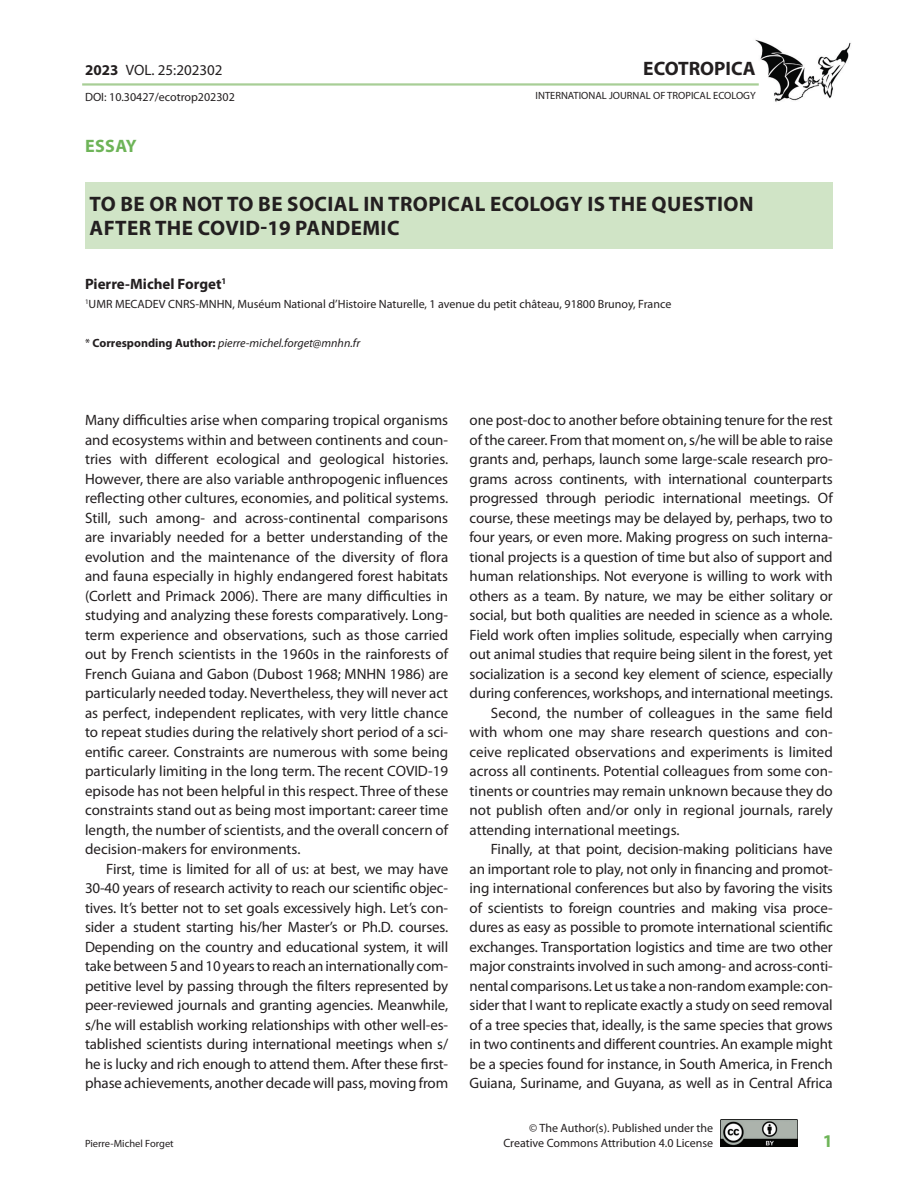
<style>
.page{position:relative;width:918px;height:1188px;background:#fff}
.page>*{position:absolute;margin:0;border:0;box-sizing:border-box;transform-origin:0 0}
.t1{font:700 21px/24px "Myriad Pro";letter-spacing:.02em;color:#231f20}
.t2{font:700 19.5px "Myriad Pro";color:#231f20}
.t3{font:700 18px "Myriad Pro";letter-spacing:.02em;color:#6eb458}
.t4{font:15px/19.5px "Myriad Pro";letter-spacing:-.01em;color:#231f20;text-align:justify}
.t5{font:700 15px "Myriad Pro";color:#231f20}
.t6{font:12px/14.4px "Myriad Pro";color:#231f20;text-align:right}
.t7{font:italic 12px "Myriad Pro";color:#231f20}
.t8{font:10.5px "Myriad Pro";color:#231f20}
.s1{font-weight:700}
.s2{font-style:normal}
.s3{font-weight:700;font-style:normal}
</style>
<div class="page">
<img style="left:755px;top:39px;width:96px;height:63px">
<hr style="left:82px;top:83px;width:677px;height:3px;background:#a8ce96">
<img style="left:720px;top:1120px;width:77px;height:27px">
<div style="left:85px;top:182px;width:748px;height:67px;background:#d0e4c6"></div>
<p class="t4" style="left:85px;top:60px;width:139px"><span class="s1">2023</span> VOL. 25:202302</p>
<p class="t6" style="left:85px;top:89px;width:151px">DOI: 10.30427/ecotrop202302</p>
<p class="t3" style="left:85px;top:135px;width:53px">ESSAY</p>
<h2 class="t2" style="left:643px;top:55px;width:114px">ECOTROPICA</h2>
<p class="t8" style="left:536px;top:89px;width:222px">INTERNATIONAL JOURNAL OF TROPICAL ECOLOGY</p>
<h1 class="t1" style="left:90px;top:191px;width:666px">TO BE OR NOT TO BE SOCIAL IN TROPICAL ECOLOGY IS THE QUESTION<br>AFTER THE COVID-19 PANDEMIC</h1>
<p class="t5" style="left:85px;top:274px;width:143px">Pierre-Michel Forget<sup>1</sup></p>
<p class="t6" style="left:85px;top:297px;width:588px"><sup>1</sup>UMR MECADEV CNRS-MNHN, Muséum National d’Histoire Naturelle, 1 avenue du petit château, 91800 Brunoy, France</p>
<p class="t7" style="left:85px;top:336px;width:277px"><span class="s2">*</span> <span class="s3">Corresponding Author:</span> pierre-michel.forget@mnhn.fr</p>
<p class="t4" style="left:85px;top:410px;width:365px">Many difficulties arise when comparing tropical organisms and ecosystems within and between continents and coun&shy;tries with different ecological and geological histories.<br>However, there are also variable anthropogenic influences reflecting other cultures, economies, and political systems.<br>Still, such among- and across-continental comparisons are invariably needed for a better understanding of the evolution and the maintenance of the diversity of flora and fauna especially in highly endangered forest habitats (Corlett and Primack 2006). There are many difficulties in studying and analyzing these forests comparatively. Long&shy;term experience and observations, such as those carried out by French scientists in the 1960s in the rainforests of French Guiana and Gabon (Dubost 1968; MNHN 1986) are particularly needed today. Nevertheless, they will never act as perfect, independent replicates, with very little chance to repeat studies during the relatively short period of a sci&shy;entific career. Constraints are numerous with some being particularly limiting in the long term. The recent COVID-19 episode has not been helpful in this respect. Three of these constraints stand out as being most important: career time length, the number of scientists, and the overall concern of decision-makers for environments.</p>
<p class="t4" style="left:85px;top:859px;width:365px;text-indent:21px">First, time is limited for all of us: at best, we may have 30-40 years of research activity to reach our scientific objec&shy;tives. It’s better not to set goals excessively high. Let’s con&shy;sider a student starting his/her Master’s or Ph.D. courses.<br>Depending on the country and educational system, it will take between 5 and 10 years to reach an internationally com&shy;petitive level by passing through the filters represented by peer-reviewed journals and granting agencies. Meanwhile, s/he will establish working relationships with other well-es&shy;tablished scientists during international meetings when s/ he is lucky and rich enough to attend them. After these first&shy;phase achievements, another decade will pass, moving from</p>
<p class="t8" style="left:85px;top:1137px;width:90px">Pierre-Michel Forget</p>
<p class="t4" style="left:470px;top:410px;width:365px">one post-doc to another before obtaining tenure for the rest</p>
<p class="t4" style="left:470px;top:430px;width:365px">of the career. From that moment on, s/he will be able to raise</p>
<p class="t4" style="left:470px;top:449px;width:365px">grants and, perhaps, launch some large-scale research pro-</p>
<p class="t4" style="left:470px;top:469px;width:365px">grams across continents, with international counterparts</p>
<p class="t4" style="left:470px;top:488px;width:365px">progressed through periodic international meetings. Of</p>
<p class="t4" style="left:470px;top:508px;width:365px">course, these meetings may be delayed by, perhaps, two to</p>
<p class="t4" style="left:470px;top:527px;width:365px">four years, or even more. Making progress on such interna-</p>
<p class="t4" style="left:470px;top:547px;width:365px">tional projects is a question of time but also of support and</p>
<p class="t4" style="left:470px;top:566px;width:365px">human relationships. Not everyone is willing to work with</p>
<p class="t4" style="left:470px;top:586px;width:365px">others as a team. By nature, we may be either solitary or</p>
<p class="t4" style="left:470px;top:605px;width:365px">social, but both qualities are needed in science as a whole.</p>
<p class="t4" style="left:470px;top:625px;width:365px">Field work often implies solitude, especially when carrying</p>
<p class="t4" style="left:470px;top:644px;width:365px">out animal studies that require being silent in the forest, yet</p>
<p class="t4" style="left:470px;top:664px;width:365px">socialization is a second key element of science, especially</p>
<p class="t4" style="left:470px;top:683px;width:365px">during conferences, workshops, and international meetings.</p>
<p class="t4" style="left:491px;top:703px;width:343px">Second, the number of colleagues in the same field</p>
<p class="t4" style="left:470px;top:722px;width:365px">with whom one may share research questions and con-</p>
<p class="t4" style="left:470px;top:742px;width:365px">ceive replicated observations and experiments is limited</p>
<p class="t4" style="left:470px;top:761px;width:365px">across all continents. Potential colleagues from some con-</p>
<p class="t4" style="left:470px;top:781px;width:365px">tinents or countries may remain unknown because they do</p>
<p class="t4" style="left:470px;top:800px;width:365px">not publish often and/or only in regional journals, rarely</p>
<p class="t4" style="left:470px;top:820px;width:211px">attending international meetings.</p>
<p class="t4" style="left:491px;top:839px;width:343px">Finally, at that point, decision-making politicians have</p>
<p class="t4" style="left:470px;top:859px;width:365px">an important role to play, not only in financing and promot-</p>
<p class="t4" style="left:470px;top:878px;width:365px">ing international conferences but also by favoring the visits</p>
<p class="t4" style="left:470px;top:898px;width:365px">of scientists to foreign countries and making visa proce-</p>
<p class="t4" style="left:470px;top:917px;width:365px">dures as easy as possible to promote international scientific</p>
<p class="t4" style="left:470px;top:937px;width:365px">exchanges. Transportation logistics and time are two other</p>
<p class="t4" style="left:470px;top:956px;width:365px">major constraints involved in such among- and across-conti-</p>
<p class="t4" style="left:470px;top:976px;width:365px">nental comparisons. Let us take a non-random example: con-</p>
<p class="t4" style="left:470px;top:995px;width:365px">sider that I want to replicate exactly a study on seed removal</p>
<p class="t4" style="left:470px;top:1015px;width:365px">of a tree species that, ideally, is the same species that grows</p>
<p class="t4" style="left:470px;top:1034px;width:365px">in two continents and different countries. An example might</p>
<p class="t4" style="left:470px;top:1054px;width:365px">be a species found for instance, in South America, in French</p>
<p class="t4" style="left:470px;top:1073px;width:365px">Guiana, Suriname, and Guyana, as well as in Central Africa</p>
<p class="t6" style="left:503px;top:1121px;width:211px">© The Author(s). Published under the<br>Creative Commons Attribution 4.0 License</p>
<p class="t3" style="left:823px;top:1129px;width:11px">1</p>
</div>
